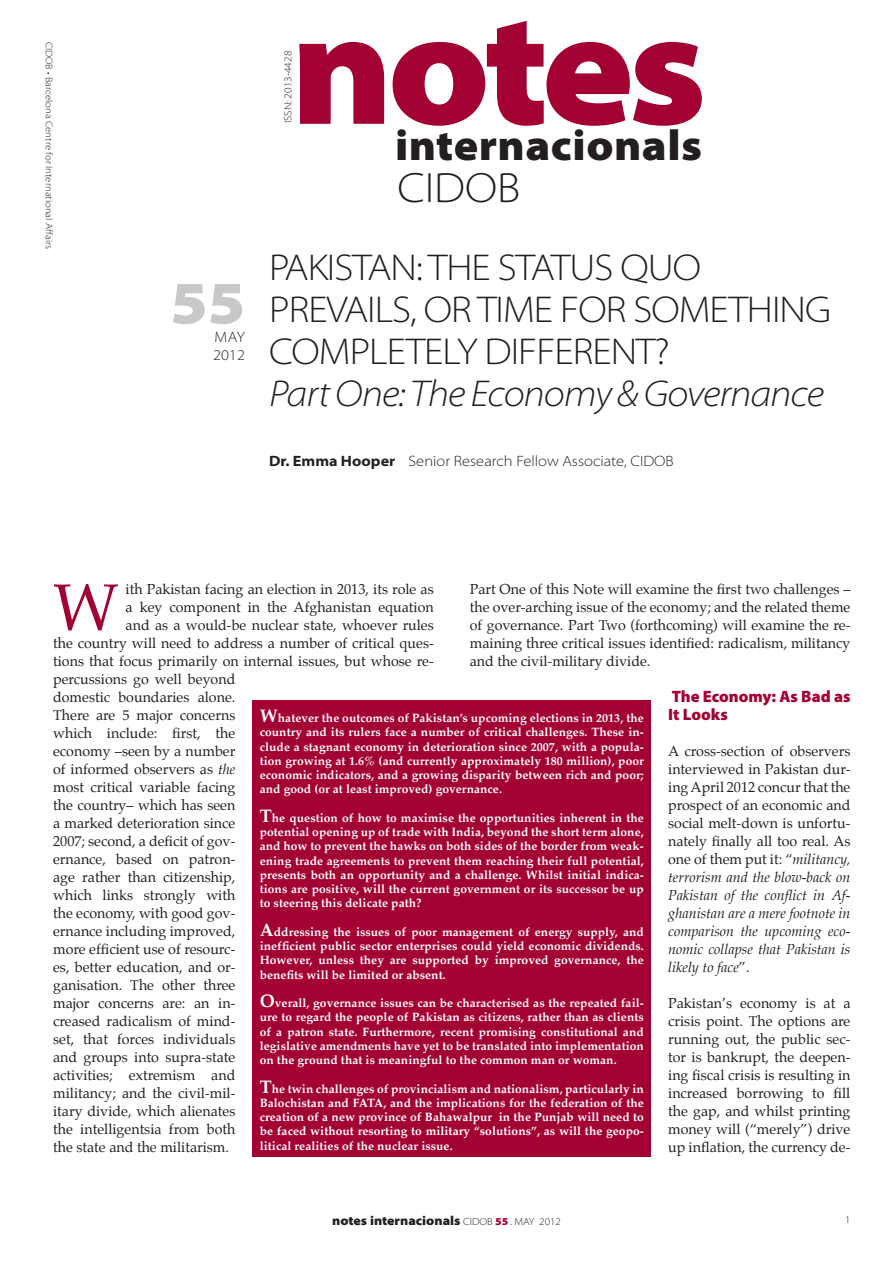
<style>
.page{position:relative;width:893px;height:1263px;background:#fff}
.page>*{position:absolute;margin:0;border:0;box-sizing:border-box;transform-origin:0 0}
.t1{font:900 semi-expanded 162.45px "Myriad Pro";letter-spacing:-.04em;color:#a40133}
.t2{font:65.85px "Palatino";color:#a40133}
.t3{font:900 semi-expanded 60.75px "Myriad Pro";color:#c7c8ca}
.t4{font:900 semi-expanded 42.9px "Myriad Pro";letter-spacing:.01em;color:#231f20}
.t5{font:300 semi-expanded 42.6px "Myriad Pro";color:#231f20}
.t6{font:300 semi-expanded 37.5px/42px "Myriad Pro";letter-spacing:-.025em;color:#231f20}
.t7{font:italic 300 semi-expanded 37.5px "Myriad Pro";letter-spacing:-.025em;color:#231f20}
.t8{font:900 16.5px/18px "Myriad Pro";color:#a40133}
.t9{font:300 semi-expanded 15px "Myriad Pro";color:#231f20}
.t10{font:14.25px/18px "Palatino";color:#231f20;text-align:justify}
.t11{font:900 semi-expanded 12.9px "Myriad Pro";color:#231f20}
.SUBTITOL{font:700 12px/14.2px "Palatino";letter-spacing:.005em;color:#fff;text-align:justify}
.t12{font:300 semi-expanded 10.5px "Myriad Pro";color:#231f20}
.t13{font:300 semi-expanded 10.2px "Myriad Pro";color:#231f20}
.t14{font:300 semi-expanded 9.75px "Myriad Pro";color:#231f20}
.s1{font-weight:700}
.s2{font-style:italic}
.s3{font-size:18px}
.s4{font-weight:300;font-size:10.2px}
.s5{font-size:10.65px;color:#a40133}
</style>
<div class="page">
<div style="left:253px;top:700px;width:398px;height:457px;background:#a40133"></div>
<p class="t1" style="left:290px;top:-24px;width:418px">notes</p>
<p class="t4" style="left:395px;top:121px;width:309px">internacionals</p>
<p class="t5" style="left:397px;top:164px;width:124px">CIDOB</p>
<p class="t14" style="left:55px;top:42px;width:209px;rotate:90deg">CIDOB • Barcelona Centre for International Affairs</p>
<p class="t12" style="left:282px;top:123px;width:74px;rotate:-90deg">ISSN: 2013-4428</p>
<p class="t3" style="left:170px;top:268px;width:76px">55</p>
<p class="t9" style="left:215px;top:329px;width:32px">MAY</p>
<p class="t9" style="left:213px;top:347px;width:33px">2012</p>
<p class="t6" style="left:269px;top:247px;width:564px">PAKISTAN: THE STATUS QUO<br>PREVAILS, OR TIME FOR SOMETHING<br>COMPLETELY DIFFERENT?</p>
<p class="t7" style="left:269px;top:374px;width:556px">Part One: The Economy &amp; Governance</p>
<p class="t9" style="left:269px;top:453px;width:406px"><span class="s1">Dr. Emma Hooper</span> Senior Research Fellow Associate, CIDOB</p>
<p class="t10" style="left:470px;top:580px;width:382px">Part One of this Note will examine the first two challenges – the over-arching issue of the economy; and the related theme of governance. Part Two (forthcoming) will examine the re&shy;maining three critical issues identified: radicalism, militancy and the civil-military divide.</p>
<p class="t8" style="left:668px;top:688px;width:184px">The Economy: As Bad as<br>It Looks</p>
<p class="t10" style="left:668px;top:742px;width:184px">A cross-section of observers interviewed in Pakistan dur&shy;ing April 2012 concur that the prospect of an economic and social melt-down is unfortu&shy;nately finally all too real. As one of them put it: “<span class="s2">militancy, terrorism and the blow-back on Pakistan of the conflict in Af&shy;ghanistan are a mere footnote in comparison the upcoming eco&shy;nomic collapse that Pakistan is likely to face</span>”.</p>
<p class="t10" style="left:668px;top:994px;width:184px">Pakistan’s economy is at a crisis point. The options are running out, the public sec&shy;tor is bankrupt, the deepen&shy;ing fiscal crisis is resulting in increased borrowing to fill the gap, and whilst printing money will (“merely”) drive up inflation, the currency de-</p>
<p class="t2" style="left:53px;top:553px;width:67px">W</p>
<p class="t10" style="left:126px;top:580px;width:310px">ith Pakistan facing an election in 2013, its role as</p>
<p class="t10" style="left:126px;top:598px;width:310px">a key component in the Afghanistan equation</p>
<p class="t10" style="left:126px;top:616px;width:310px">and as a would-be nuclear state, whoever rules</p>
<p class="t10" style="left:53px;top:634px;width:382px">the country will need to address a number of critical ques-</p>
<p class="t10" style="left:53px;top:652px;width:382px">tions that focus primarily on internal issues, but whose re-</p>
<p class="t10" style="left:53px;top:670px;width:184px">percussions go well beyond</p>
<p class="t10" style="left:53px;top:688px;width:184px">domestic boundaries alone.</p>
<p class="t10" style="left:53px;top:706px;width:184px">There are 5 major concerns</p>
<p class="t10" style="left:53px;top:724px;width:184px">which include: first, the</p>
<p class="t10" style="left:53px;top:742px;width:184px">economy –seen by a number</p>
<p class="t10" style="left:53px;top:760px;width:184px">of informed observers as <span class="s2">the</span></p>
<p class="t10" style="left:53px;top:778px;width:184px">most critical variable facing</p>
<p class="t10" style="left:53px;top:796px;width:184px">the country– which has seen</p>
<p class="t10" style="left:53px;top:814px;width:184px">a marked deterioration since</p>
<p class="t10" style="left:53px;top:832px;width:184px">2007; second, a deficit of gov-</p>
<p class="t10" style="left:53px;top:850px;width:184px">ernance, based on patron-</p>
<p class="t10" style="left:53px;top:868px;width:184px">age rather than citizenship,</p>
<p class="t10" style="left:53px;top:886px;width:184px">which links strongly with</p>
<p class="t10" style="left:53px;top:904px;width:184px">the economy, with good gov-</p>
<p class="t10" style="left:53px;top:922px;width:184px">ernance including improved,</p>
<p class="t10" style="left:53px;top:940px;width:184px">more efficient use of resourc-</p>
<p class="t10" style="left:53px;top:958px;width:184px">es, better education, and or-</p>
<p class="t10" style="left:53px;top:976px;width:184px">ganisation. The other three</p>
<p class="t10" style="left:53px;top:994px;width:184px">major concerns are: an in-</p>
<p class="t10" style="left:53px;top:1012px;width:184px">creased radicalism of mind-</p>
<p class="t10" style="left:53px;top:1030px;width:184px">set, that forces individuals</p>
<p class="t10" style="left:53px;top:1048px;width:184px">and groups into supra-state</p>
<p class="t10" style="left:53px;top:1066px;width:184px">activities; extremism and</p>
<p class="t10" style="left:53px;top:1084px;width:184px">militancy; and the civil-mil-</p>
<p class="t10" style="left:53px;top:1102px;width:184px">itary divide, which alienates</p>
<p class="t10" style="left:53px;top:1120px;width:184px">the intelligentsia from both</p>
<p class="t10" style="left:53px;top:1138px;width:177px">the state and the militarism.</p>
<p class="SUBTITOL" style="left:260px;top:710px;width:386px"><span class="s3">W</span>hatever the outcomes of Pakistan’s upcoming elections in 2013, the country and its rulers face a number of critical challenges. These in&shy;clude a stagnant economy in deterioration since 2007, with a popula&shy;tion growing at 1.6% (and currently approximately 180 million), poor economic indicators, and a growing disparity between rich and poor; and good (or at least improved) governance.</p>
<p class="SUBTITOL" style="left:260px;top:810px;width:386px"><span class="s3">T</span>he question of how to maximise the opportunities inherent in the potential opening up of trade with India, beyond the short term alone, and how to prevent the hawks on both sides of the border from weak&shy;ening trade agreements to prevent them reaching their full potential, presents both an opportunity and a challenge. Whilst initial indica&shy;tions are positive, will the current government or its successor be up to steering this delicate path?</p>
<p class="SUBTITOL" style="left:260px;top:924px;width:386px"><span class="s3">A</span>ddressing the issues of poor management of energy supply, and inefficient public sector enterprises could yield economic dividends.<br>However, unless they are supported by improved governance, the benefits will be limited or absent.</p>
<p class="SUBTITOL" style="left:260px;top:995px;width:386px"><span class="s3">O</span>verall, governance issues can be characterised as the repeated fail&shy;ure to regard the people of Pakistan as citizens, rather than as clients of a patron state. Furthermore, recent promising constitutional and legislative amendments have yet to be translated into implementation on the ground that is meaningful to the common man or woman.</p>
<p class="SUBTITOL" style="left:260px;top:1081px;width:386px"><span class="s3">T</span>he twin challenges of provincialism and nationalism, particularly in Balochistan and FATA, and the implications for the federation of the creation of a new province of Bahawalpur in the Punjab will need to be faced without resorting to military “solutions”, as will the geopo&shy;litical realities of the nuclear issue.</p>
<p class="t11" style="left:332px;top:1213px;width:230px">notes internacionals <span class="s4">CIDOB</span> <span class="s5">55</span> <span class="s4">. MAY 2012</span></p>
<p class="t13" style="left:845px;top:1214px;width:7px">1</p>
</div>
